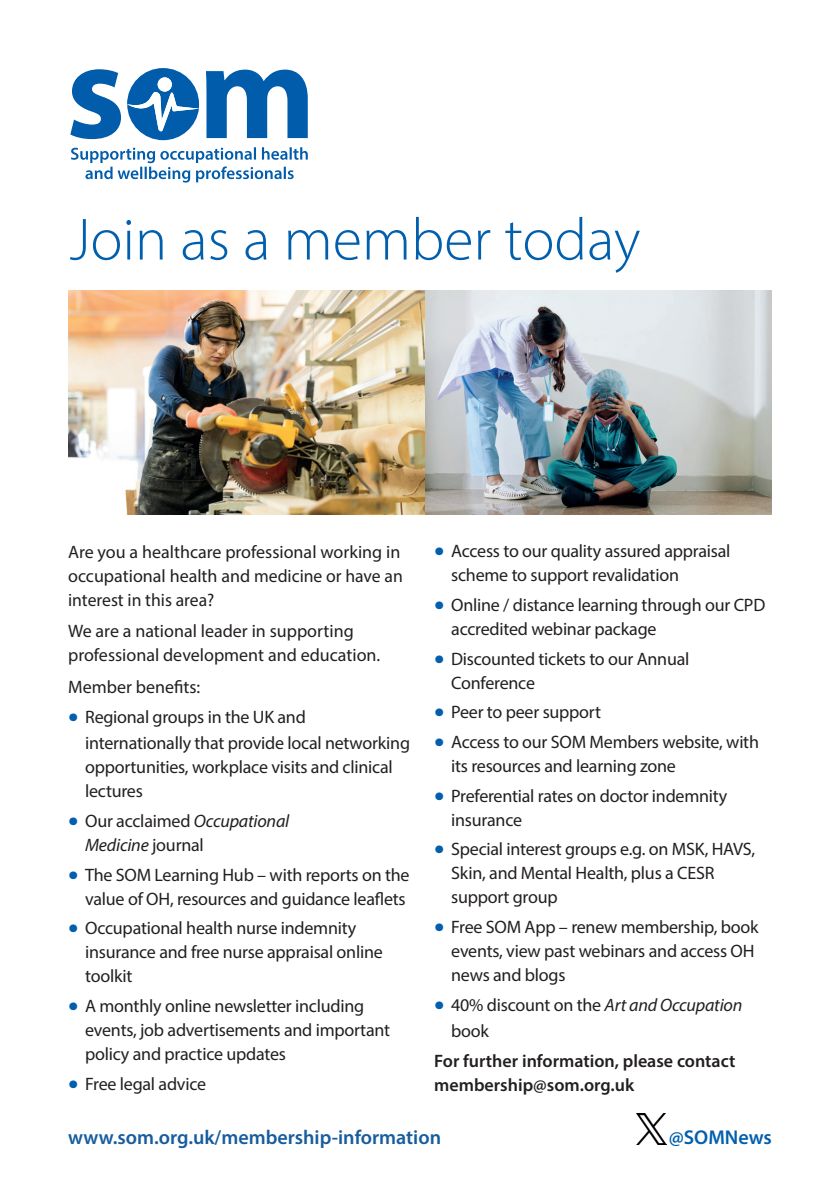
<style>
.page{position:relative;width:840px;height:1191px;background:#fff}
.page>*{position:absolute;margin:0;border:0;box-sizing:border-box;transform-origin:0 0}
.t1{font:300 60px "Myriad Pro";color:#015fae}
.t2{font:600 20px "Myriad Pro";color:#175d9e}
.t3{font:600 20px "Myriad Pro";color:#015fae}
.Myriad_8_5_bullets{font:18px/24px "Myriad Pro";letter-spacing:-.015em;color:#231f20}
.t4{font:600 18px/24px "Myriad Pro";color:#231f20}
.Myriad_8_5_bullets-2{font:italic 18px/24px "Myriad Pro";letter-spacing:-.015em;color:#231f20}
.s1{font-size:37px;color:#015fae}
.s2{font-style:normal;font-size:37px;color:#015fae}
.s3{font-style:normal}
.s4{font-style:italic}
</style>
<div class="page">
<svg style="left:71px;top:147px;width:236px;height:36px"></svg>
<svg style="left:70px;top:69px;width:51px;height:70px"></svg>
<svg style="left:127px;top:68px;width:72px;height:72px"></svg>
<svg style="left:206px;top:70px;width:101px;height:68px"></svg>
<div style="left:157px;top:77px;width:15px;height:15px;background:#fff;border-radius:50%"></div>
<img style="left:636px;top:1113px;width:30px;height:31px">
<img style="left:68px;top:291px;width:703px;height:223px">
<p class="t1" style="left:69px;top:203px;width:572px">Join as a member today</p>
<p class="Myriad_8_5_bullets" style="left:68px;top:539px;width:336px">Are you a healthcare professional working in occupational health and medicine or have an interest in this area?</p>
<p class="Myriad_8_5_bullets" style="left:68px;top:619px;width:313px">We are a national leader in supporting professional development and education.</p>
<p class="Myriad_8_5_bullets" style="left:68px;top:674px;width:134px">Member benefits:</p>
<p class="Myriad_8_5_bullets" style="left:85px;top:704px;width:326px;line-height:26px;text-indent:-17px"><span class="s1">•</span> Regional groups in the UK and internationally that provide local networking</p>
<p class="Myriad_8_5_bullets" style="left:85px;top:755px;width:309px">opportunities, workplace visits and clinical lectures</p>
<p class="Myriad_8_5_bullets-2" style="left:85px;top:808px;width:205px;text-indent:-17px"><span class="s2">•</span> <span class="s3">Our acclaimed</span> Occupational<br>Medicine <span class="s3">journal</span></p>
<p class="Myriad_8_5_bullets" style="left:68px;top:862px;width:343px;text-align:right"><span class="s1">•</span> The SOM Learning Hub – with reports on the value of OH, resources and guidance leaflets</p>
<p class="Myriad_8_5_bullets" style="left:85px;top:916px;width:299px;text-indent:-17px"><span class="s1">•</span> Occupational health nurse indemnity insurance and free nurse appraisal online toolkit</p>
<p class="Myriad_8_5_bullets" style="left:85px;top:993px;width:306px;text-indent:-17px"><span class="s1">•</span> A monthly online newsletter including events, job advertisements and important policy and practice updates</p>
<p class="Myriad_8_5_bullets" style="left:68px;top:1071px;width:139px"><span class="s1">•</span> Free legal advice</p>
<p class="Myriad_8_5_bullets" style="left:451px;top:539px;width:281px;text-indent:-17px"><span class="s1">•</span> Access to our quality assured appraisal scheme to support revalidation</p>
<p class="Myriad_8_5_bullets" style="left:451px;top:592px;width:315px;text-indent:-17px"><span class="s1">•</span> Online / distance learning through our CPD accredited webinar package</p>
<p class="Myriad_8_5_bullets" style="left:451px;top:646px;width:240px;text-indent:-17px"><span class="s1">•</span> Discounted tickets to our Annual<br>Conference</p>
<p class="Myriad_8_5_bullets" style="left:434px;top:700px;width:168px"><span class="s1">•</span> Peer to peer support</p>
<p class="Myriad_8_5_bullets" style="left:451px;top:729px;width:309px;text-indent:-17px"><span class="s1">•</span> Access to our SOM Members website, with its resources and learning zone</p>
<p class="Myriad_8_5_bullets" style="left:451px;top:783px;width:277px;text-indent:-17px"><span class="s1">•</span> Preferential rates on doctor indemnity insurance</p>
<p class="Myriad_8_5_bullets" style="left:451px;top:837px;width:305px;text-indent:-17px"><span class="s1">•</span> Special interest groups e.g. on MSK, HAVS,<br>Skin, and Mental Health, plus a CESR support group</p>
<p class="Myriad_8_5_bullets" style="left:451px;top:914px;width:309px;text-indent:-17px"><span class="s1">•</span> Free SOM App – renew membership, book events, view past webinars and access OH news and blogs</p>
<p class="Myriad_8_5_bullets" style="left:451px;top:991px;width:292px;line-height:26px;text-indent:-17px"><span class="s1">•</span> 40% discount on the <span class="s4">Art and Occupation </span>book</p>
<p class="t4" style="left:434px;top:1048px;width:302px">For further information, please contact membership@som.org.uk</p>
<p class="t2" style="left:68px;top:1124px;width:374px">www.som.org.uk/membership-information</p>
<p class="t3" style="left:668px;top:1124px;width:104px">@SOMNews</p>
</div>
